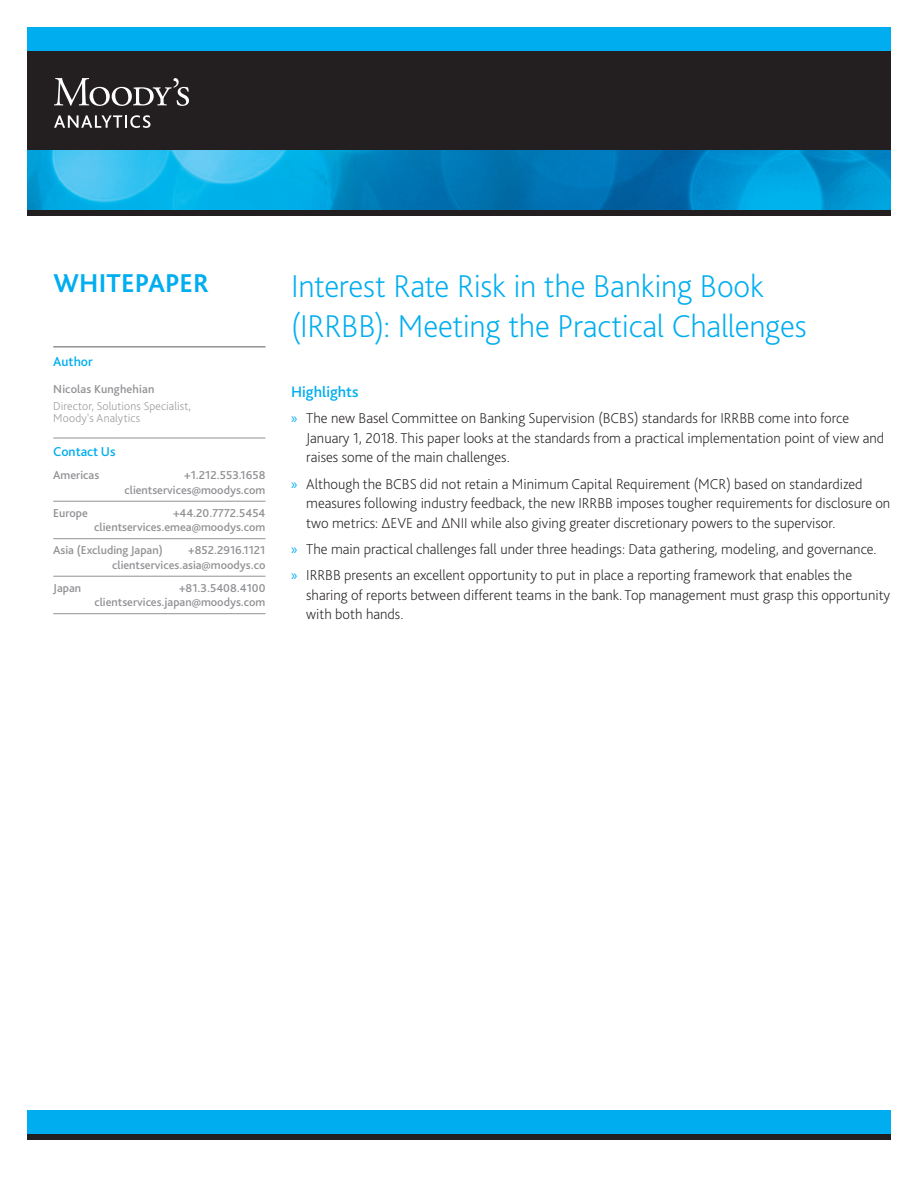
<style>
.page{position:relative;width:918px;height:1188px;background:#fff}
.page>*{position:absolute;margin:0;border:0;box-sizing:border-box;transform-origin:0 0}
.t1{font:200 33px/40.5px "Bliss Pro";letter-spacing:-.01em;color:#00aeef}
.t2{font:700 27px "Bliss Pro";letter-spacing:.005em;color:#00aeef}
.t3{font:500 15.75px "Bliss Pro";color:#00aeef}
.t4{font:200 15px/19.5px "Bliss Pro";color:#231f20}
.t5{font:500 13.5px "Bliss Pro";color:#00aeef}
.t6{font:500 12px/14.2px "Bliss Pro";color:#919295;text-align:right}
.t7{font:200 12px/12px "Bliss Pro";letter-spacing:.01em;color:#919295}
.s1{font-family:"Myriad Pro";font-weight:400;color:#00aeef}
</style>
<div class="page">
<div style="left:27px;top:27px;width:864px;height:24px;background:#00aeef"></div>
<div style="left:27px;top:1110px;width:864px;height:30px;background:#00aeef"></div>
<div style="left:27px;top:1134px;width:864px;height:6px;background:#231f20"></div>
<img style="left:27px;top:150px;width:864px;height:60px">
<div style="left:27px;top:210px;width:864px;height:6px;background:#231f20"></div>
<div style="left:27px;top:51px;width:864px;height:99px;background:#231f20"></div>
<svg style="left:54px;top:78px;width:135px;height:28px"></svg>
<svg style="left:54px;top:115px;width:96px;height:13px"></svg>
<hr style="left:53px;top:346px;width:213px;height:2px;background:#919295">
<hr style="left:53px;top:438px;width:213px;height:1px;background:#919295">
<hr style="left:53px;top:501px;width:213px;height:1px;background:#919295">
<hr style="left:53px;top:538px;width:213px;height:1px;background:#919295">
<hr style="left:53px;top:576px;width:213px;height:1px;background:#919295">
<hr style="left:53px;top:613px;width:213px;height:1px;background:#919295">
<h2 class="t2" style="left:54px;top:266px;width:157px">WHITEPAPER</h2>
<p class="t5" style="left:53px;top:353px;width:41px">Author</p>
<p class="t6" style="left:53px;top:382px;width:103px">Nicolas Kunghehian</p>
<p class="t7" style="left:53px;top:399px;width:139px">Director, Solutions Specialist,<br>Moody’s Analytics</p>
<p class="t5" style="left:53px;top:443px;width:64px">Contact Us</p>
<p class="t6" style="left:53px;top:468px;width:48px">Americas</p>
<p class="t6" style="left:125px;top:468px;width:142px">+1.212.553.1658 clientservices@moodys.com</p>
<p class="t6" style="left:53px;top:505px;width:36px">Europe</p>
<p class="t6" style="left:94px;top:505px;width:173px">+44.20.7772.5454 clientservices.emea@moodys.com</p>
<p class="t6" style="left:53px;top:543px;width:111px">Asia (Excluding Japan)</p>
<p class="t6" style="left:112px;top:543px;width:155px">+852.2916.1121 clientservices.asia@moodys.co</p>
<p class="t6" style="left:53px;top:580px;width:29px">Japan</p>
<p class="t6" style="left:94px;top:580px;width:173px">+81.3.5408.4100 clientservices.japan@moodys.com</p>
<h1 class="t1" style="left:291px;top:265px;width:517px">Interest Rate Risk in the Banking Book (IRRBB): Meeting the Practical Challenges</h1>
<p class="t3" style="left:291px;top:382px;width:69px">Highlights</p>
<p class="t4" style="left:306px;top:408px;width:580px;text-indent:-15px"><span class="s1">»</span> The new Basel Committee on Banking Supervision (BCBS) standards for IRRBB come into force<br>January 1, 2018. This paper looks at the standards from a practical implementation point of view and raises some of the main challenges.</p>
<p class="t4" style="left:306px;top:474px;width:586px;text-indent:-15px"><span class="s1">»</span> Although the BCBS did not retain a Minimum Capital Requirement (MCR) based on standardized measures following industry feedback, the new IRRBB imposes tougher requirements for disclosure on two metrics: ∆EVE and ∆NII while also giving greater discretionary powers to the supervisor.</p>
<p class="t4" style="left:291px;top:536px;width:587px;line-height:26.2px"><span class="s1">»</span> The main practical challenges fall under three headings: Data gathering, modeling, and governance. <span class="s1">»</span> IRRBB presents an excellent opportunity to put in place a reporting framework that enables the</p>
<p class="t4" style="left:306px;top:585px;width:586px">sharing of reports between different teams in the bank. Top management must grasp this opportunity with both hands.</p>
</div>
